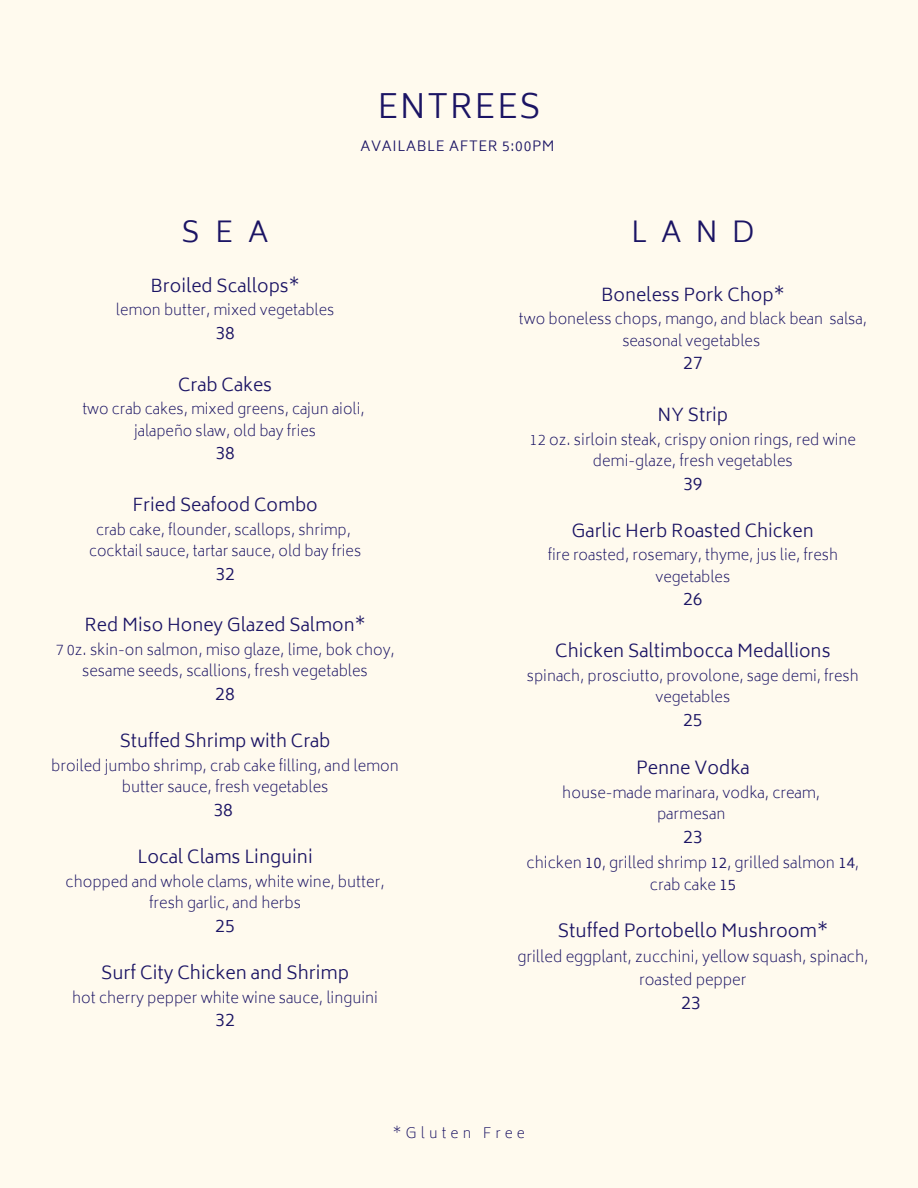
<style>
.page{position:relative;width:918px;height:1188px;background:#fffaee}
.page>*{position:absolute;margin:0;border:0;box-sizing:border-box;transform-origin:0 0}
.t1{font:300 33.15px "Biryani";letter-spacing:.05em;color:#1b1464}
.t2{font:300 28.65px "Biryani";letter-spacing:.485em;color:#1b1464}
.t3{font:300 18px "Biryani";color:#1b1464}
.t4{font:300 17.85px "Biryani";color:#1b1464}
.t5{font:300 17.7px "Biryani";color:#1b1464}
.t6{font:200 15px/22.5px "Biryani";color:#1b1464;text-align:center}
.t7{font:200 14.85px/21.3px "Biryani";color:#1b1464;text-align:center}
.t8{font:200 14.7px/21.3px "Biryani";color:#1b1464;text-align:center}
.t9{font:300 13.95px "Biryani";letter-spacing:.05em;color:#1b1464}
.t10{font:200 13.95px "Biryani";letter-spacing:.295em;color:#1b1464}
.s1{font-weight:300}
</style>
<div class="page">
<p class="t2" style="left:182px;top:215px;width:88px">SEA</p>
<p class="t1" style="left:377px;top:87px;width:165px">ENTREES</p>
<p class="t9" style="left:360px;top:138px;width:196px">AVAILABLE AFTER 5:00PM</p>
<p class="t2" style="left:631px;top:215px;width:125px">LAND</p>
<p class="t5" style="left:151px;top:275px;width:150px">Broiled Scallops*</p>
<p class="t8" style="left:116px;top:299px;width:220px">lemon butter, mixed vegetables</p>
<p class="t5" style="left:215px;top:322px;width:21px">38</p>
<p class="t5" style="left:178px;top:374px;width:95px">Crab Cakes</p>
<p class="t8" style="left:82px;top:398px;width:284px">two crab cakes, mixed greens, cajun aioli,</p>
<p class="t8" style="left:134px;top:420px;width:183px">jalapeño slaw, old bay fries</p>
<p class="t5" style="left:215px;top:443px;width:21px">38</p>
<p class="t5" style="left:133px;top:494px;width:187px">Fried Seafood Combo</p>
<p class="t8" style="left:96px;top:519px;width:256px">crab cake, flounder, scallops, shrimp,</p>
<p class="t8" style="left:89px;top:540px;width:274px">cocktail sauce, tartar sauce, old bay fries</p>
<p class="t5" style="left:215px;top:563px;width:21px">32</p>
<p class="t5" style="left:85px;top:615px;width:282px">Red Miso Honey Glazed Salmon*</p>
<p class="t7" style="left:55px;top:639px;width:341px">7 0z. skin-on salmon, miso glaze, lime, bok choy, sesame seeds, scallions, fresh vegetables</p>
<p class="t4" style="left:215px;top:683px;width:21px">28</p>
<p class="t5" style="left:120px;top:731px;width:212px">Stuffed Shrimp with Crab</p>
<p class="t7" style="left:51px;top:755px;width:349px">broiled jumbo shrimp, crab cake filling, and lemon butter sauce, fresh vegetables</p>
<p class="t4" style="left:213px;top:799px;width:21px">38</p>
<p class="t4" style="left:137px;top:846px;width:177px">Local Clams Linguini</p>
<p class="t7" style="left:66px;top:871px;width:321px">chopped and whole clams, white wine, butter, fresh garlic, and herbs</p>
<p class="t4" style="left:215px;top:915px;width:21px">25</p>
<p class="t4" style="left:101px;top:962px;width:249px">Surf City Chicken and Shrimp</p>
<p class="t7" style="left:72px;top:987px;width:307px">hot cherry pepper white wine sauce, linguini</p>
<p class="t4" style="left:215px;top:1010px;width:21px">32</p>
<p class="t5" style="left:601px;top:284px;width:185px">Boneless Pork Chop*</p>
<p class="t8" style="left:519px;top:308px;width:349px">two boneless chops, mango, and black bean salsa, seasonal vegetables</p>
<p class="t5" style="left:683px;top:353px;width:21px">27</p>
<p class="t5" style="left:658px;top:404px;width:72px">NY Strip</p>
<p class="t7" style="left:530px;top:429px;width:328px">12 oz. sirloin steak, crispy onion rings, red wine demi-glaze, fresh vegetables</p>
<p class="t4" style="left:683px;top:473px;width:21px">39</p>
<p class="t5" style="left:572px;top:520px;width:244px">Garlic Herb Roasted Chicken</p>
<p class="t8" style="left:548px;top:545px;width:292px">fire roasted, rosemary, thyme, jus lie, fresh vegetables</p>
<p class="t5" style="left:683px;top:589px;width:21px">26</p>
<p class="t5" style="left:555px;top:641px;width:277px">Chicken Saltimbocca Medallions</p>
<p class="t8" style="left:527px;top:665px;width:333px">spinach, prosciutto, provolone, sage demi, fresh vegetables</p>
<p class="t5" style="left:683px;top:709px;width:21px">25</p>
<p class="t4" style="left:636px;top:758px;width:115px">Penne Vodka</p>
<p class="t7" style="left:562px;top:782px;width:259px">house-made marinara, vodka, cream,</p>
<p class="t7" style="left:657px;top:803px;width:70px">parmesan</p>
<p class="t4" style="left:683px;top:826px;width:21px">23</p>
<p class="t6" style="left:527px;top:851px;width:334px">chicken <span class="s1">10</span>, grilled shrimp <span class="s1">12</span>, grilled salmon <span class="s1">14</span>, crab cake <span class="s1">15</span></p>
<p class="t3" style="left:558px;top:921px;width:272px">Stuffed Portobello Mushroom*</p>
<p class="t6" style="left:517px;top:946px;width:353px">grilled eggplant, zucchini, yellow squash, spinach, roasted pepper</p>
<p class="t3" style="left:681px;top:993px;width:21px">23</p>
<p class="t10" style="left:393px;top:1125px;width:134px">*Gluten Free</p>
</div>
